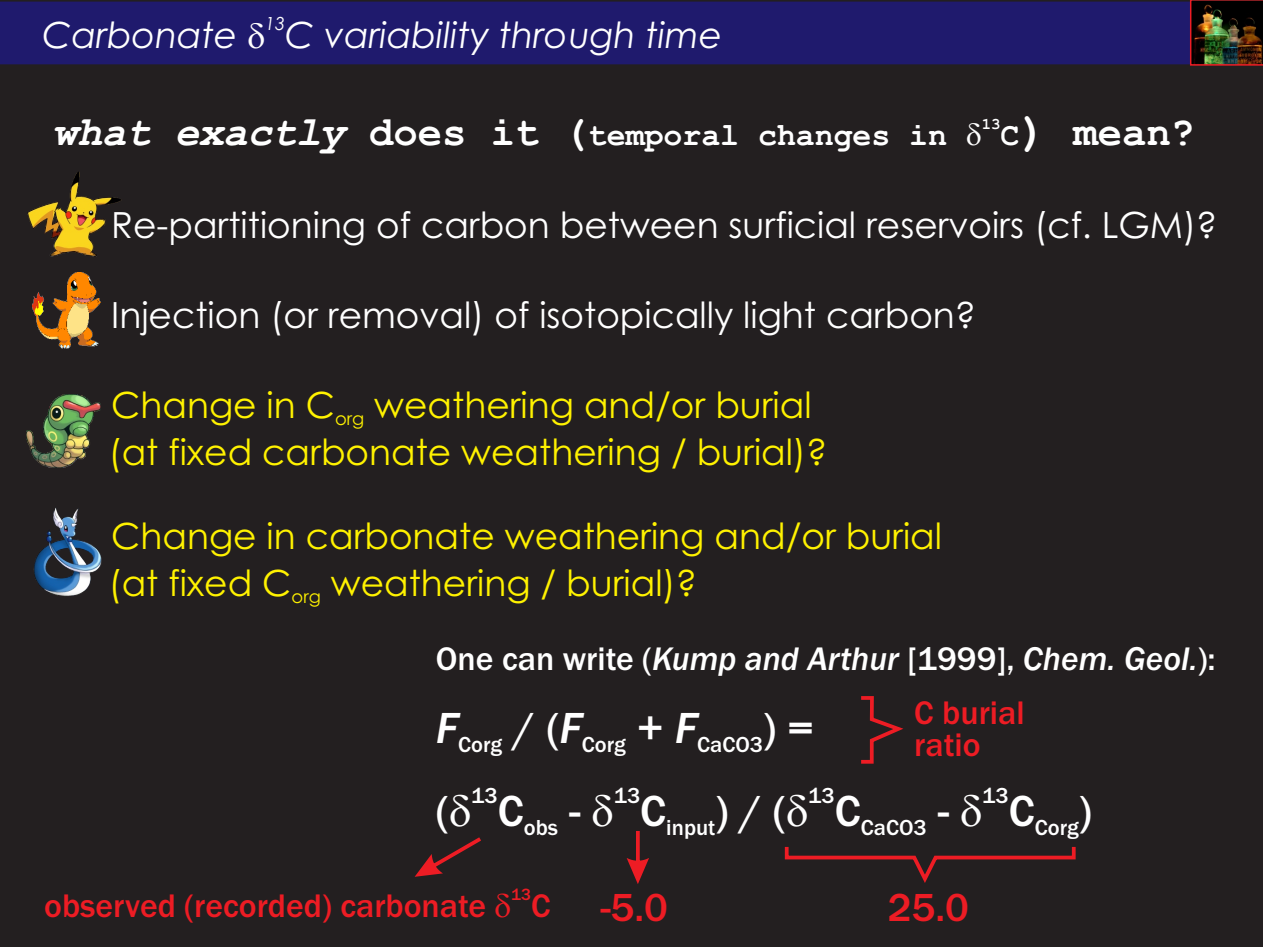
<style>
.page{position:relative;width:1263px;height:948px;background:#fff}
.page>*{position:absolute;margin:0;border:0;box-sizing:border-box;transform-origin:0 0}
.t1{font:500 45px "Franklin Gothic";color:#fff}
.t2{font:italic 500 45px "Franklin Gothic";color:#fff}
.t3{font:500 40.5px "Franklin Gothic";color:#ed1c24}
.t4{font:700 40.5px "Courier New";color:#fff}
.t5{font:36px/46.3px "Century Gothic";color:#fff200}
.t6{font:36px "Century Gothic";color:#fff}
.t7{font:italic 36px "Century Gothic";color:#fff}
.t8{font:italic 500 33.75px "Franklin Gothic";color:#fff}
.t9{font:500 33.75px/32.5px "Franklin Gothic";color:#ed1c24}
.t10{font:700 31.5px "Courier New";color:#fff}
.t11{font:500 22.5px "Franklin Gothic";color:#fff}
.t12{font:18px "Century Gothic";color:#fff200}
.t13{font:italic 18px "Century Gothic";color:#fff}
.t14{font:500 16.8px "Franklin Gothic";color:#ed1c24}
.t15{font:700 15.75px "Courier New";color:#fff}
.s1{font-style:italic;font-size:40.5px}
.s2{font-size:40.5px}
.s3{font-size:31.5px}
.s4{font-size:45px}
.s5{font-style:normal}
</style>
<div class="page">
<div style="left:0;top:0;width:1263px;height:946px;background:#231f20"></div>
<div style="left:0;top:1px;width:1190px;height:64px;background:#1f1a6d"></div>
<img style="left:1190px;top:0;width:73px;height:66px">
<svg style="left:784px;top:846px;width:292px;height:37px"></svg>
<svg style="left:627px;top:831px;width:22px;height:52px"></svg>
<svg style="left:415px;top:837px;width:66px;height:39px"></svg>
<svg style="left:861px;top:696px;width:43px;height:68px"></svg>
<img style="left:33px;top:272px;width:68px;height:76px">
<img style="left:27px;top:172px;width:94px;height:84px">
<img style="left:27px;top:397px;width:74px;height:70px">
<img style="left:33px;top:507px;width:69px;height:89px">
<svg style="left:58px;top:202px;width:39px;height:39px;background:#cda520"></svg>
<svg style="left:58px;top:291px;width:39px;height:40px"></svg>
<svg style="left:58px;top:394px;width:39px;height:27px"></svg>
<svg style="left:58px;top:512px;width:39px;height:40px"></svg>
<svg style="left:249px;top:23px;width:15px;height:25px"></svg>
<p class="t13" style="left:265px;top:16px;width:21px">13</p>
<p class="t7" style="left:43px;top:21px;width:196px">Carbonate</p>
<p class="t7" style="left:285px;top:21px;width:439px">C variability through time</p>
<p class="t10" style="left:53px;top:125px;width:895px"><span class="s1">what exactly</span> <span class="s2">does it (</span>temporal changes in</p>
<p class="t4" style="left:1000px;top:119px;width:196px"><span class="s3">C</span><span class="s4">)</span> mean?</p>
<p class="t15" style="left:982px;top:119px;width:20px">13</p>
<p class="t6" style="left:111px;top:211px;width:1108px">Re-partitioning of carbon between surficial reservoirs (cf. LGM)?</p>
<p class="t6" style="left:111px;top:301px;width:866px">Injection (or removal) of isotopically light carbon?</p>
<p class="t5" style="left:111px;top:385px;width:702px">Change in C weathering and/or burial</p>
<p class="t12" style="left:335px;top:411px;width:31px">org</p>
<p class="t5" style="left:108px;top:431px;width:721px">(at fixed carbonate weathering / burial)?</p>
<p class="t5" style="left:108px;top:516px;width:835px">Change in carbonate weathering and/or burial (at fixed C<sub>org</sub> weathering / burial)?</p>
<p class="t8" style="left:436px;top:646px;width:781px"><span class="s5">One can write (</span>Kump and Arthur <span class="s5">[1999],</span> Chem. Geol.<span class="s5">):</span></p>
<p class="t2" style="left:436px;top:711px;width:263px">F <span class="s5">/ (</span>F <span class="s5">+</span> F</p>
<p class="t1" style="left:763px;top:711px;width:52px">) =</p>
<p class="t9" style="left:914px;top:698px;width:112px">C burial ratio</p>
<p class="t11" style="left:458px;top:736px;width:46px">Corg</p>
<p class="t11" style="left:582px;top:736px;width:46px">Corg</p>
<p class="t11" style="left:697px;top:736px;width:67px">CaCO3</p>
<p class="t11" style="left:471px;top:787px;width:28px">13</p>
<p class="t11" style="left:614px;top:787px;width:28px">13</p>
<p class="t11" style="left:808px;top:787px;width:28px">13</p>
<p class="t11" style="left:982px;top:787px;width:28px">13</p>
<p class="t1" style="left:436px;top:794px;width:146px">( C -</p>
<p class="t1" style="left:640px;top:794px;width:222px">C) / (C</p>
<p class="t1" style="left:938px;top:794px;width:156px">- C )</p>
<p class="t11" style="left:524px;top:818px;width:36px">obs</p>
<p class="t11" style="left:666px;top:818px;width:51px">input</p>
<p class="t11" style="left:861px;top:818px;width:67px">CaCO3</p>
<p class="t11" style="left:1035px;top:818px;width:46px">Corg</p>
<p class="t14" style="left:511px;top:887px;width:21px">13</p>
<p class="t9" style="left:44px;top:891px;width:443px">observed (recorded) carbonate</p>
<p class="t9" style="left:531px;top:891px;width:21px">C</p>
<p class="t3" style="left:601px;top:892px;width:69px">-5.0</p>
<p class="t3" style="left:888px;top:892px;width:83px">25.0</p>
</div>
